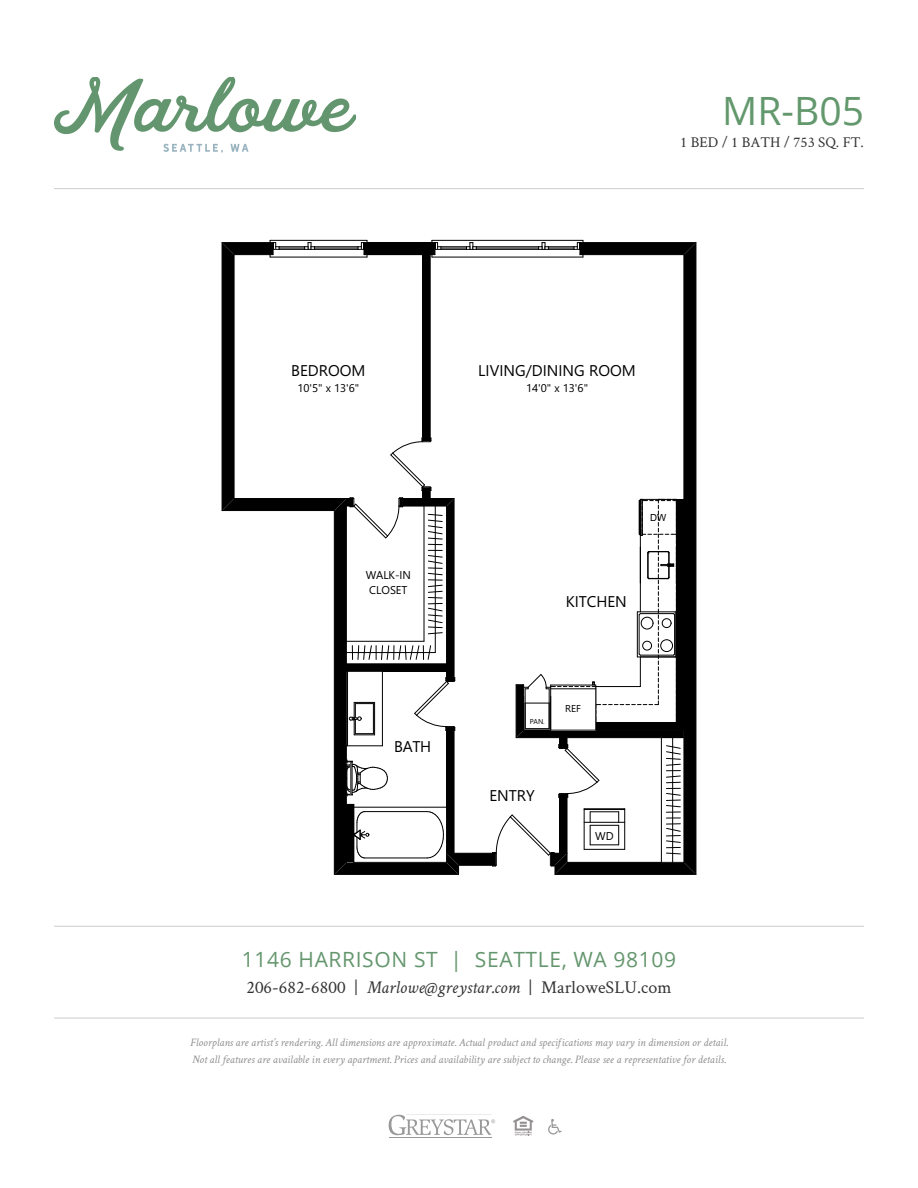
<style>
.page{position:relative;width:918px;height:1188px;background:#fff}
.page>*{position:absolute;margin:0;border:0;box-sizing:border-box;transform-origin:0 0}
.NAME_Sans_Serif{font:39px "Open Sans";color:#63986d}
.t1{font:21px "Open Sans";letter-spacing:.03em;color:#64966d}
.t2{font:18px "Crimson Text";letter-spacing:.005em;color:#323332}
.t3{font:15.6px "Segoe UI";color:#000}
.Floorplan_Details{font:15px "Crimson Text";color:#323332}
.t4{font:italic 11.4px/17.4px "Crimson Text";color:#8e8e8f}
.t5{font:11.25px/15.1px "Segoe UI";letter-spacing:-.005em;color:#000;text-align:center}
.t6{font:10.05px "Segoe UI";color:#000}
.t7{font:9.75px "Arial";color:#000}
.t8{font:7.05px "Segoe UI";color:#000}
.s1{font-style:italic}
</style>
<div class="page">
<hr style="left:54px;top:188px;width:810px;height:1px;background:#ceccca">
<hr style="left:54px;top:926px;width:810px;height:1px;background:#ceccca">
<hr style="left:54px;top:1018px;width:810px;height:1px;background:#ceccca">
<hr style="left:389px;top:1137px;width:102px;height:1px;background:#999">
<svg style="left:389px;top:1115px;width:106px;height:20px"></svg>
<svg style="left:548px;top:1119px;width:14px;height:16px"></svg>
<svg style="left:513px;top:1116px;width:20px;height:19px"></svg>
<svg style="left:54px;top:78px;width:302px;height:75px"></svg>
<hr style="left:334px;top:874px;width:125px;height:1px;background:#000">
<hr style="left:555px;top:874px;width:141px;height:1px;background:#000">
<hr style="left:696px;top:243px;width:1px;height:631px;background:#000">
<svg style="left:222px;top:240px;width:474px;height:634px"></svg>
<p class="NAME_Sans_Serif" style="left:722px;top:84px;width:143px">MR-B05</p>
<p class="Floorplan_Details" style="left:680px;top:132px;width:185px">1 BED / 1 BATH / 753 SQ. FT.</p>
<p class="t3" style="left:291px;top:364px;width:76px">BEDROOM</p>
<p class="t5" style="left:297px;top:381px;width:64px">10'5" x 13'6"</p>
<p class="t5" style="left:366px;top:568px;width:47px">WALK-IN<br>CLOSET</p>
<p class="t3" style="left:394px;top:741px;width:39px">BATH</p>
<p class="t3" style="left:478px;top:364px;width:159px">LIVING/DINING ROOM</p>
<p class="t5" style="left:526px;top:381px;width:64px">14'0" x 13'6"</p>
<p class="t7" style="left:650px;top:512px;width:18px">DW</p>
<p class="t3" style="left:566px;top:596px;width:62px">KITCHEN</p>
<p class="t8" style="left:530px;top:719px;width:16px">PAN.</p>
<p class="t6" style="left:565px;top:705px;width:17px">REF</p>
<p class="t3" style="left:489px;top:790px;width:47px">ENTRY</p>
<p class="t5" style="left:595px;top:829px;width:20px">WD</p>
<h2 class="t1" style="left:242px;top:945px;width:436px">1146 HARRISON ST | SEATTLE, WA 98109</h2>
<h3 class="t2" style="left:246px;top:975px;width:427px">206-682-6800 | <span class="s1">Marlowe@greystar.com</span> | MarloweSLU.com</h3>
<p class="t4" style="left:190px;top:1033px;width:539px">Floorplans are artist’s rendering. All dimensions are approximate. Actual product and specifications may vary in dimension or detail.<br>Not all features are available in every apartment. Prices and availability are subject to change. Please see a representative for details.</p>
</div>
